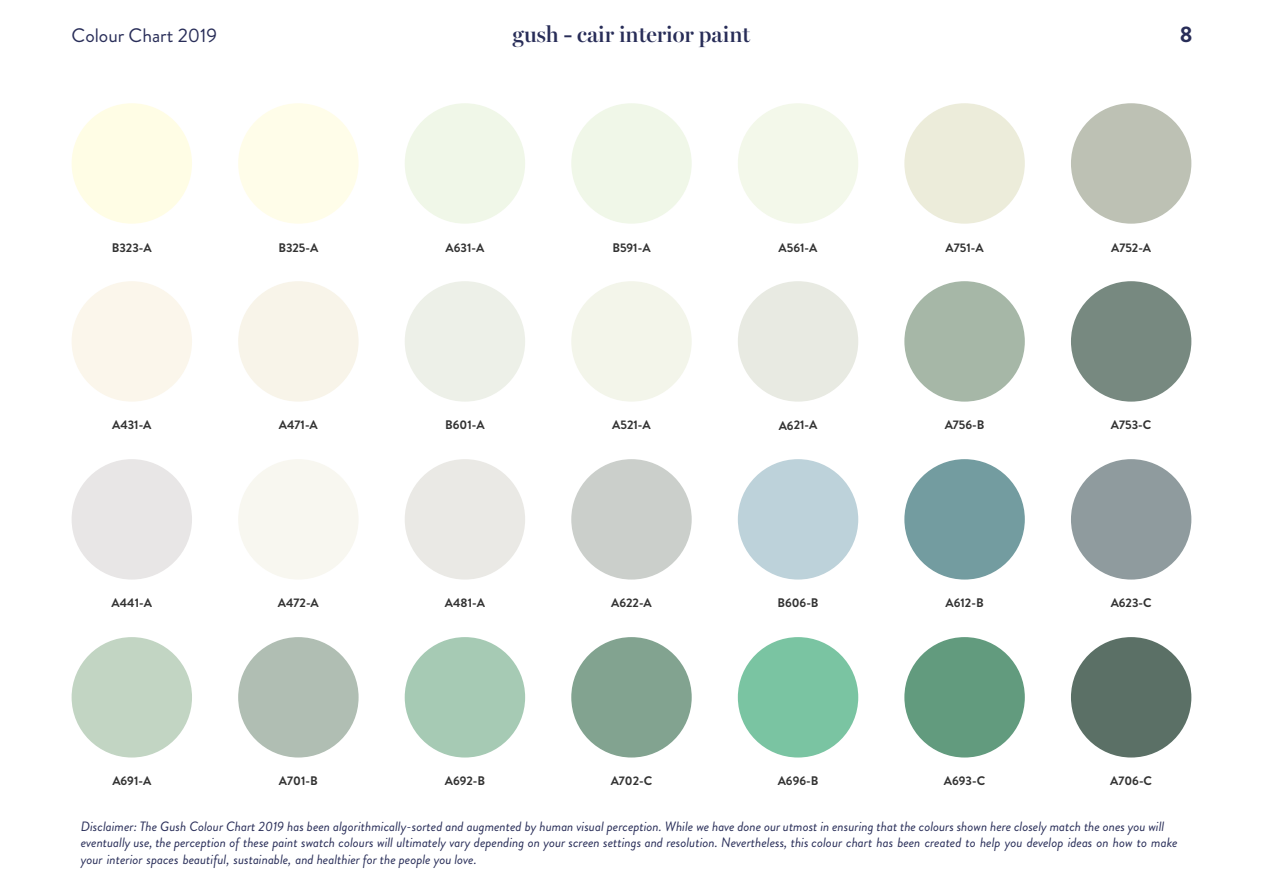
<style>
.page{position:relative;width:1263px;height:893px;background:#fff}
.page>*{position:absolute;margin:0;border:0;box-sizing:border-box;transform-origin:0 0}
.t1{font:600 22.5px "Miller Banner";color:#282d58}
.t2{font:700 22.5px "Brandon Grotesque";color:#282d58}
.t3{font:19.5px "Brandon Grotesque";color:#282d58}
.t4{font:italic 13.5px/16.2px "Brandon Grotesque";color:#282d58}
.t5{font:700 12.45px "Brandon Grotesque";color:#323232}
</style>
<div class="page">
<div style="left:72px;top:103px;width:120px;height:121px;background:#fffde5;border-radius:50%"></div>
<div style="left:238px;top:103px;width:121px;height:121px;background:#fffde9;border-radius:50%"></div>
<div style="left:405px;top:103px;width:120px;height:121px;background:#f0f7e8;border-radius:50%"></div>
<div style="left:571px;top:103px;width:121px;height:121px;background:#f0f7e8;border-radius:50%"></div>
<div style="left:738px;top:103px;width:120px;height:121px;background:#f3f8ea;border-radius:50%"></div>
<div style="left:904px;top:103px;width:121px;height:121px;background:#ececda;border-radius:50%"></div>
<div style="left:1071px;top:103px;width:120px;height:121px;background:#bdc1b4;border-radius:50%"></div>
<div style="left:72px;top:281px;width:120px;height:121px;background:#fbf6eb;border-radius:50%"></div>
<div style="left:238px;top:281px;width:121px;height:121px;background:#f8f4e9;border-radius:50%"></div>
<div style="left:405px;top:281px;width:120px;height:121px;background:#edf0e8;border-radius:50%"></div>
<div style="left:571px;top:281px;width:121px;height:121px;background:#f3f5ea;border-radius:50%"></div>
<div style="left:738px;top:281px;width:120px;height:121px;background:#e8eae2;border-radius:50%"></div>
<div style="left:904px;top:281px;width:121px;height:121px;background:#a6b7a7;border-radius:50%"></div>
<div style="left:1071px;top:281px;width:120px;height:121px;background:#778980;border-radius:50%"></div>
<div style="left:72px;top:459px;width:120px;height:121px;background:#e8e6e6;border-radius:50%"></div>
<div style="left:238px;top:459px;width:121px;height:121px;background:#f8f7f0;border-radius:50%"></div>
<div style="left:405px;top:459px;width:120px;height:121px;background:#eae9e5;border-radius:50%"></div>
<div style="left:571px;top:459px;width:121px;height:121px;background:#cbcfcb;border-radius:50%"></div>
<div style="left:738px;top:459px;width:120px;height:121px;background:#bdd2da;border-radius:50%"></div>
<div style="left:904px;top:459px;width:121px;height:121px;background:#739ca0;border-radius:50%"></div>
<div style="left:1071px;top:459px;width:120px;height:121px;background:#8f9b9e;border-radius:50%"></div>
<div style="left:72px;top:637px;width:120px;height:120px;background:#c2d5c3;border-radius:50%"></div>
<div style="left:238px;top:637px;width:121px;height:120px;background:#b0beb3;border-radius:50%"></div>
<div style="left:405px;top:637px;width:120px;height:120px;background:#a6cab4;border-radius:50%"></div>
<div style="left:571px;top:637px;width:121px;height:120px;background:#82a390;border-radius:50%"></div>
<div style="left:738px;top:637px;width:120px;height:120px;background:#7ac4a2;border-radius:50%"></div>
<div style="left:904px;top:637px;width:121px;height:120px;background:#629b7e;border-radius:50%"></div>
<div style="left:1071px;top:637px;width:120px;height:120px;background:#5b7066;border-radius:50%"></div>
<h2 class="t3" style="left:72px;top:21px;width:147px">Colour Chart 2019</h2>
<h1 class="t1" style="left:513px;top:20px;width:239px">gush - cair interior paint</h1>
<h1 class="t2" style="left:1180px;top:18px;width:14px">8</h1>
<p class="t5" style="left:112px;top:239px;width:41px">B323-A</p>
<p class="t5" style="left:278px;top:239px;width:42px">B325-A</p>
<p class="t5" style="left:446px;top:239px;width:40px">A631-A</p>
<p class="t5" style="left:612px;top:239px;width:40px">B591-A</p>
<p class="t5" style="left:779px;top:239px;width:40px">A561-A</p>
<p class="t5" style="left:945px;top:239px;width:40px">A751-A</p>
<p class="t5" style="left:1111px;top:239px;width:42px">A752-A</p>
<p class="t5" style="left:112px;top:416px;width:41px">A431-A</p>
<p class="t5" style="left:279px;top:416px;width:40px">A471-A</p>
<p class="t5" style="left:445px;top:416px;width:41px">B601-A</p>
<p class="t5" style="left:612px;top:416px;width:40px">A521-A</p>
<p class="t5" style="left:779px;top:416px;width:40px">A621-A</p>
<p class="t5" style="left:945px;top:416px;width:41px">A756-B</p>
<p class="t5" style="left:1111px;top:416px;width:42px">A753-C</p>
<p class="t5" style="left:112px;top:594px;width:42px">A441-A</p>
<p class="t5" style="left:278px;top:594px;width:42px">A472-A</p>
<p class="t5" style="left:445px;top:594px;width:42px">A481-A</p>
<p class="t5" style="left:611px;top:594px;width:42px">A622-A</p>
<p class="t5" style="left:777px;top:594px;width:43px">B606-B</p>
<p class="t5" style="left:945px;top:594px;width:40px">A612-B</p>
<p class="t5" style="left:1111px;top:594px;width:42px">A623-C</p>
<p class="t5" style="left:112px;top:772px;width:40px">A691-A</p>
<p class="t5" style="left:279px;top:772px;width:40px">A701-B</p>
<p class="t5" style="left:445px;top:772px;width:42px">A692-B</p>
<p class="t5" style="left:611px;top:772px;width:43px">A702-C</p>
<p class="t5" style="left:778px;top:772px;width:42px">A696-B</p>
<p class="t5" style="left:944px;top:772px;width:43px">A693-C</p>
<p class="t5" style="left:1110px;top:772px;width:43px">A706-C</p>
<p class="t4" style="left:81px;top:819px;width:1098px">Disclaimer: The Gush Colour Chart 2019 has been algorithmically-sorted and augmented by human visual perception. While we have done our utmost in ensuring that the colours shown here closely match the ones you will eventually use, the perception of these paint swatch colours will ultimately vary depending on your screen settings and resolution. Nevertheless, this colour chart has been created to help you develop ideas on how to make your interior spaces beautiful, sustainable, and healthier for the people you love.</p>
</div>
